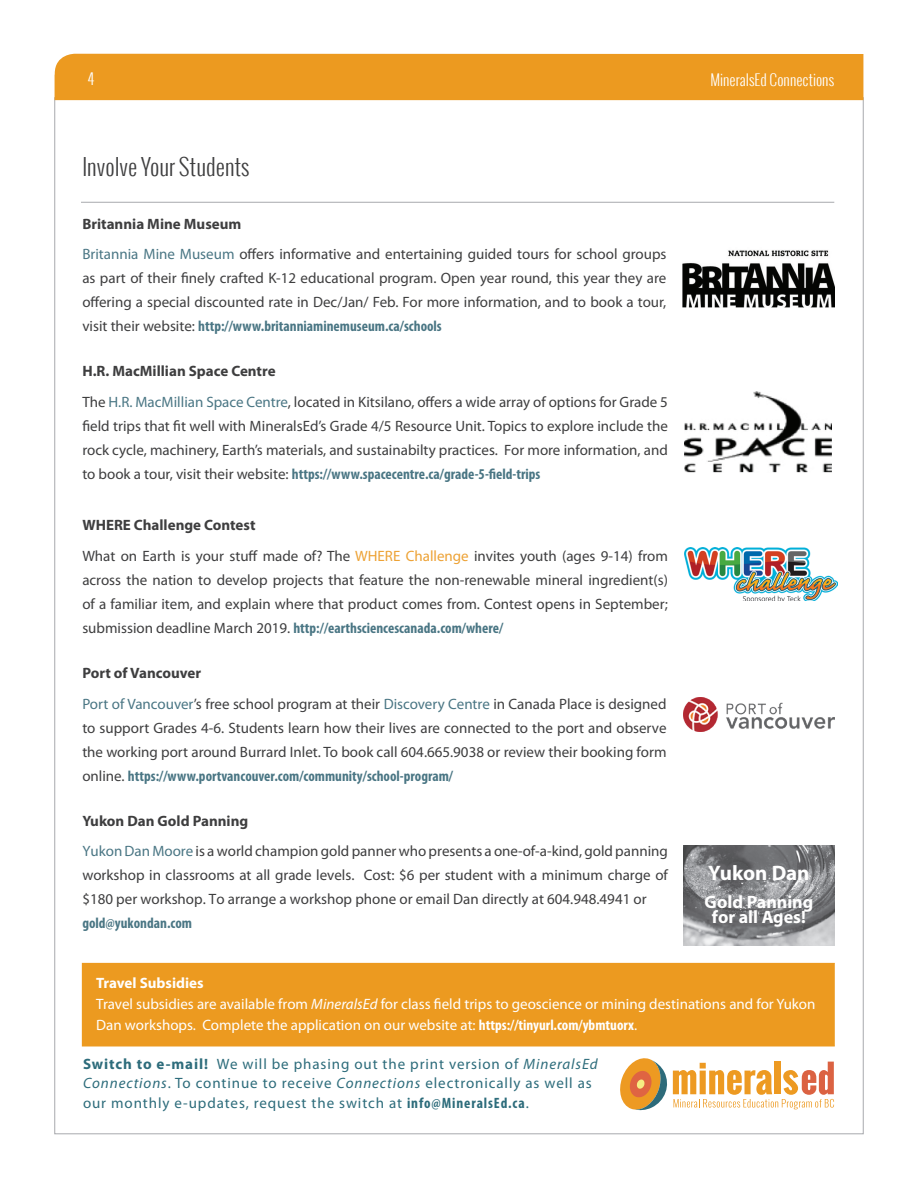
<style>
.page{position:relative;width:918px;height:1188px;background:#fff}
.page>*{position:absolute;margin:0;border:0;box-sizing:border-box;transform-origin:0 0}
.t1{font:300 22.5px "Oswald";color:#3e3e3f}
.t2{font:700 21px "Myriad Pro";letter-spacing:-.005em;color:#fff}
.t3{font:700 18px/15px "Myriad Pro";color:#fff;text-align:center}
.t4{font:15px/24px "Myriad Pro";color:#3e3e3f}
.t5{font:15px/21px "Myriad Pro";color:#fff}
.t6{font:15px/19.5px "Myriad Pro";letter-spacing:.06em;color:#2d6c7b}
.t7{font:300 15px "Oswald";color:#fff}
.t8{font:700 condensed 15px "Myriad Pro";color:#4a7684}
.s1{font-weight:700}
.s2{color:#4a7684}
.s3{font-weight:700;font-stretch:condensed;color:#4a7684}
.s4{color:#eda235}
.s5{font-style:italic}
.s6{font-weight:700;font-stretch:condensed}
</style>
<div class="page">
<div style="left:55px;top:54px;width:808px;height:46px;background:#ec9a20"></div>
<img style="left:684px;top:845px;width:150px;height:101px">
<svg style="left:620px;top:1058px;width:214px;height:53px"></svg>
<div style="left:775px;top:1062px;width:6px;height:32px;background:#ed9a22"></div>
<hr style="left:81px;top:202px;width:753px;height:1px;background:#a8a9ad">
<div style="left:82px;top:963px;width:752px;height:83px;background:#ec9a20"></div>
<img style="left:682px;top:250px;width:152px;height:58px">
<img style="left:684px;top:547px;width:153px;height:54px">
<img style="left:684px;top:392px;width:147px;height:80px">
<img style="left:684px;top:697px;width:150px;height:34px">
<p class="t7" style="left:88px;top:69px;width:8px">4</p>
<p class="t7" style="left:710px;top:70px;width:125px">MineralsEd Connections</p>
<h1 class="t1" style="left:82px;top:152px;width:169px">Involve Your Students</h1>
<p class="t4" style="left:82px;top:208px;width:586px;line-height:30.8px"><span class="s1">Britannia Mine Museum<br></span><span class="s2">Britannia Mine Museum</span> offers informative and entertaining guided tours for school groups</p>
<p class="t4" style="left:82px;top:266px;width:586px;text-align:justify">as part of their finely crafted K-12 educational program. Open year round, this year they are offering a special discounted rate in Dec/Jan/ Feb. For more information, and to book a tour, visit their website: <span class="s3">http://www.britanniaminemuseum.ca/schools</span></p>
<p class="t4" style="left:82px;top:356px;width:587px;line-height:30.8px"><span class="s1">H.R. MacMillian Space Centre<br></span>The <span class="s2">H.R. MacMillian Space Centre</span>, located in Kitsilano, offers a wide array of options for Grade 5</p>
<p class="t4" style="left:82px;top:414px;width:587px;text-align:justify">field trips that fit well with MineralsEd’s Grade 4/5 Resource Unit. Topics to explore include the rock cycle, machinery, Earth’s materials, and sustainabilty practices. For more information, and to book a tour, visit their website: <span class="s3">https://www.spacecentre.ca/grade-5-field-trips</span></p>
<p class="t4" style="left:82px;top:510px;width:587px;line-height:30.8px"><span class="s1">WHERE Challenge Contest<br></span>What on Earth is your stuff made of? The <span class="s4">WHERE Challenge</span> invites youth (ages 9-14) from</p>
<p class="t4" style="left:82px;top:568px;width:587px;text-align:justify">across the nation to develop projects that feature the non-renewable mineral ingredient(s) of a familiar item, and explain where that product comes from. Contest opens in September; submission deadline March 2019. <span class="s3">http://earthsciencescanada.com/where/</span></p>
<p class="t4" style="left:82px;top:657px;width:586px;line-height:30.8px"><span class="s1">Port of Vancouver<br></span><span class="s2">Port of Vancouver</span>’s free school program at their <span class="s2">Discovery Centre</span> in Canada Place is designed</p>
<p class="t4" style="left:82px;top:715px;width:586px;text-align:justify">to support Grades 4-6. Students learn how their lives are connected to the port and observe the working port around Burrard Inlet. To book call 604.665.9038 or review their booking form online. <span class="s3">https://www.portvancouver.com/community/school-program/</span></p>
<p class="t4" style="left:82px;top:805px;width:587px;line-height:30.8px"><span class="s1">Yukon Dan Gold Panning<br></span><span class="s2">Yukon Dan Moore</span> is a world champion gold panner who presents a one-of-a-kind, gold panning</p>
<p class="t4" style="left:82px;top:863px;width:587px">workshop in classrooms at all grade levels. Cost: $6 per student with a minimum charge of $180 per workshop. To arrange a workshop phone or email Dan directly at 604.948.4941 or</p>
<p class="t8" style="left:82px;top:914px;width:111px">gold@yukondan.com</p>
<h2 class="t2" style="left:708px;top:859px;width:103px">Yukon Dan</h2>
<p class="t3" style="left:705px;top:894px;width:110px">Gold Panning for all Ages!</p>
<p class="t5" style="left:96px;top:973px;width:721px"><span class="s1">Travel Subsidies<br></span>Travel subsidies are available from <span class="s5">MineralsEd</span> for class field trips to geoscience or mining destinations and for Yukon<br>Dan workshops. Complete the application on our website at: <span class="s6">https://tinyurl.com/ybmtuorx</span>.</p>
<p class="t6" style="left:83px;top:1054px;width:516px"><span class="s1">Switch to e-mail!</span> We will be phasing out the print version of <span class="s5">MineralsEd<br>Connections</span>. To continue to receive <span class="s5">Connections</span> electronically as well as our monthly e-updates, request the switch at <span class="s6">info@MineralsEd.ca</span>.</p>
</div>
